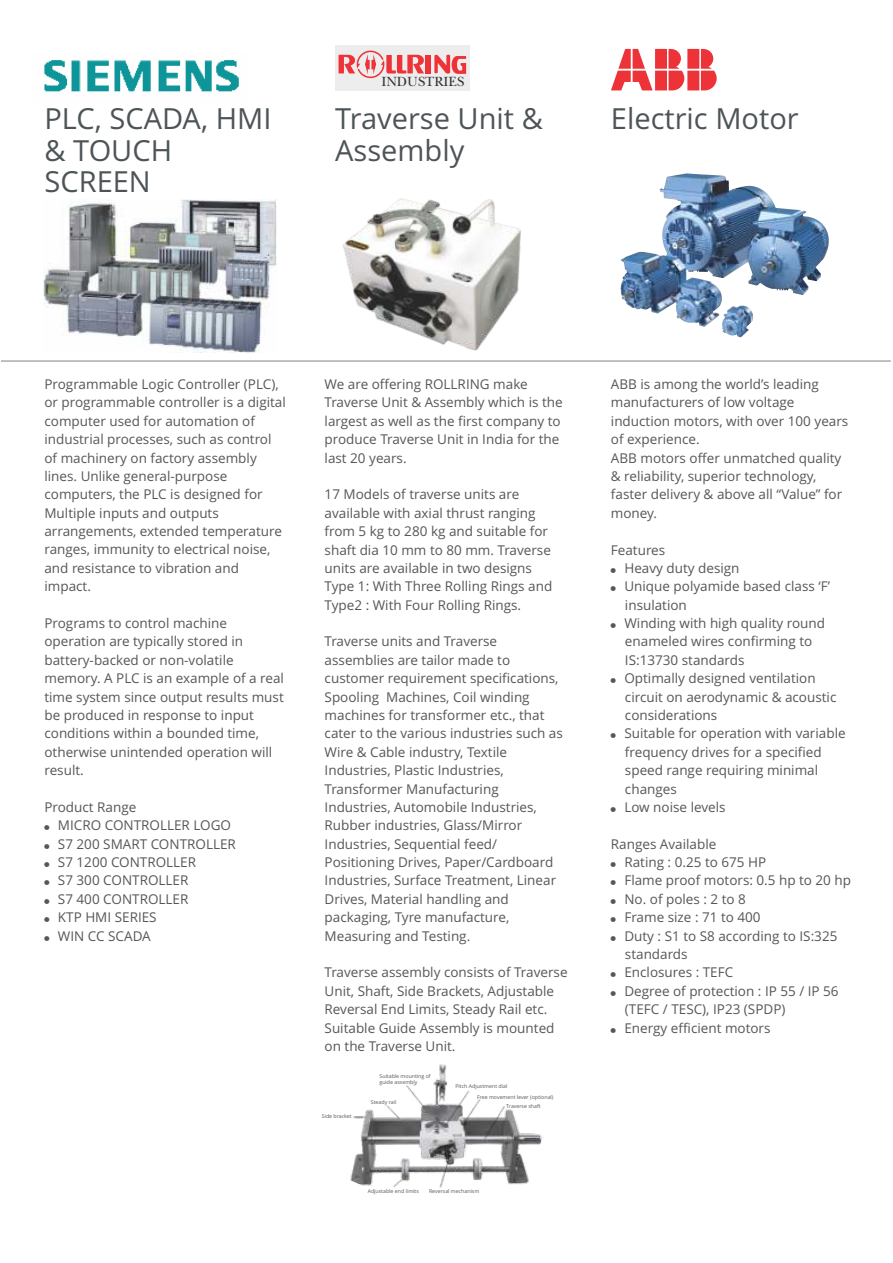
<style>
.page{position:relative;width:893px;height:1263px;background:#fff}
.page>*{position:absolute;margin:0;border:0;box-sizing:border-box;transform-origin:0 0}
.t1{font:29.1px/31.7px "Open Sans";color:#4d5457}
.t2{font:13.8px "Nebraska";color:#383336}
.t3{font:13.5px/18.5px "Open Sans";color:#575759}
.t4{font:5.25px/6.1px "Open Sans";color:#575759}
</style>
<div class="page">
<img style="left:44px;top:60px;width:195px;height:32px">
<svg style="left:611px;top:49px;width:106px;height:41px"></svg>
<div style="left:335px;top:45px;width:134px;height:45px;background:#ededed"></div>
<div style="left:426px;top:55px;width:5px;height:19px;background:#ed3338"></div>
<svg style="left:434px;top:54px;width:32px;height:20px"></svg>
<svg style="left:339px;top:50px;width:85px;height:29px"></svg>
<img style="left:43px;top:199px;width:234px;height:153px">
<img style="left:343px;top:198px;width:178px;height:153px">
<img style="left:620px;top:173px;width:209px;height:154px">
<hr style="left:1px;top:360px;width:890px;height:2px;background:#a8abad">
<img style="left:350px;top:1064px;width:193px;height:124px">
<p class="t2" style="left:381px;top:74px;width:84px">INDUSTRIES</p>
<h1 class="t1" style="left:44px;top:106px;width:228px">PLC, SCADA, HMI &amp; TOUCH<br>SCREEN</h1>
<h1 class="t1" style="left:335px;top:106px;width:209px">Traverse Unit &amp;<br>Assembly</h1>
<h1 class="t1" style="left:611px;top:106px;width:189px">Electric Motor</h1>
<p class="t3" style="left:44px;top:376px;width:243px">Programmable Logic Controller (PLC), or programmable controller is a digital computer used for automation of industrial processes, such as control of machinery on factory assembly lines. Unlike general-purpose computers, the PLC is designed for<br>Multiple inputs and outputs arrangements, extended temperature ranges, immunity to electrical noise, and resistance to vibration and impact.</p>
<p class="t3" style="left:44px;top:615px;width:241px">Programs to control machine operation are typically stored in battery-backed or non-volatile memory. A PLC is an example of a real time system since output results must be produced in response to input conditions within a bounded time, otherwise unintended operation will result.</p>
<p class="t3" style="left:44px;top:799px;width:93px">Product Range</p>
<p class="t3" style="left:44px;top:817px;width:188px">●MICRO CONTROLLER LOGO</p>
<p class="t3" style="left:44px;top:836px;width:193px">●S7 200 SMART CONTROLLER</p>
<p class="t3" style="left:44px;top:854px;width:153px">●S7 1200 CONTROLLER</p>
<p class="t3" style="left:44px;top:873px;width:145px">●S7 300 CONTROLLER</p>
<p class="t3" style="left:44px;top:891px;width:145px">●S7 400 CONTROLLER</p>
<p class="t3" style="left:44px;top:909px;width:114px">●KTP HMI SERIES</p>
<p class="t3" style="left:44px;top:928px;width:108px">●WIN CC SCADA</p>
<p class="t3" style="left:325px;top:376px;width:240px">We are offering ROLLRING make<br>Traverse Unit &amp; Assembly which is the largest as well as the first company to produce Traverse Unit in India for the last 20 years.</p>
<p class="t3" style="left:325px;top:487px;width:229px">17 Models of traverse units are available with axial thrust ranging from 5 kg to 280 kg and suitable for shaft dia 10 mm to 80 mm. Traverse units are available in two designs Type 1: With Three Rolling Rings and Type2 : With Four Rolling Rings.</p>
<p class="t3" style="left:325px;top:634px;width:240px">Traverse units and Traverse assemblies are tailor made to customer requirement specifications, Spooling Machines, Coil winding machines for transformer etc., that cater to the various industries such as Wire &amp; Cable industry, Textile Industries, Plastic Industries, Transformer Manufacturing Industries, Automobile Industries, Rubber industries, Glass/Mirror Industries, Sequential feed/ Positioning Drives, Paper/Cardboard Industries, Surface Treatment, Linear Drives, Material handling and packaging, Tyre manufacture, Measuring and Testing.</p>
<p class="t3" style="left:325px;top:965px;width:244px">Traverse assembly consists of Traverse Unit, Shaft, Side Brackets, Adjustable Reversal End Limits, Steady Rail etc.<br>Suitable Guide Assembly is mounted on the Traverse Unit.</p>
<p class="t4" style="left:322px;top:1113px;width:31px">Side bracket</p>
<p class="t4" style="left:380px;top:1073px;width:53px">Suitable mounting of guide assembly</p>
<p class="t4" style="left:371px;top:1099px;width:27px">Steady rail</p>
<p class="t4" style="left:455px;top:1083px;width:53px">Pitch Adjustment dial</p>
<p class="t4" style="left:477px;top:1094px;width:78px">Free movement lever (optional)</p>
<p class="t4" style="left:506px;top:1103px;width:36px">Traverse shaft</p>
<p class="t4" style="left:368px;top:1189px;width:53px">Adjustable end limits</p>
<p class="t4" style="left:429px;top:1189px;width:52px">Reversal mechanism</p>
<p class="t3" style="left:611px;top:376px;width:239px">ABB is among the world’s leading manufacturers of low voltage induction motors, with over 100 years of experience.<br>ABB motors offer unmatched quality &amp; reliability, superior technology, faster delivery &amp; above all “Value” for money.</p>
<p class="t3" style="left:611px;top:542px;width:56px">Features</p>
<p class="t3" style="left:611px;top:560px;width:130px">●Heavy duty design</p>
<p class="t3" style="left:625px;top:578px;width:206px;text-indent:-14px">●Unique polyamide based class ‘F’ insulation</p>
<p class="t3" style="left:625px;top:615px;width:202px;text-indent:-14px">●Winding with high quality round enameled wires confirming to<br>IS:13730 standards</p>
<p class="t3" style="left:625px;top:670px;width:213px;text-indent:-14px">●Optimally designed ventilation circuit on aerodynamic &amp; acoustic considerations</p>
<p class="t3" style="left:625px;top:726px;width:222px;text-indent:-14px">●Suitable for operation with variable frequency drives for a specified speed range requiring minimal changes</p>
<p class="t3" style="left:611px;top:799px;width:116px">●Low noise levels</p>
<p class="t3" style="left:611px;top:836px;width:107px">Ranges Available</p>
<p class="t3" style="left:611px;top:854px;width:157px">●Rating : 0.25 to 675 HP</p>
<p class="t3" style="left:611px;top:873px;width:242px">●Flame proof motors: 0.5 hp to 20 hp</p>
<p class="t3" style="left:611px;top:891px;width:137px">●No. of poles : 2 to 8</p>
<p class="t3" style="left:611px;top:909px;width:151px">●Frame size : 71 to 400</p>
<p class="t3" style="left:625px;top:928px;width:214px;text-indent:-14px">●Duty : S1 to S8 according to IS:325 standards</p>
<p class="t3" style="left:611px;top:965px;width:124px">●Enclosures : TEFC</p>
<p class="t3" style="left:625px;top:983px;width:215px;text-indent:-14px">●Degree of protection : IP 55 / IP 56 (TEFC / TESC), IP23 (SPDP)</p>
<p class="t3" style="left:611px;top:1020px;width:161px">●Energy efficient motors</p>
</div>
